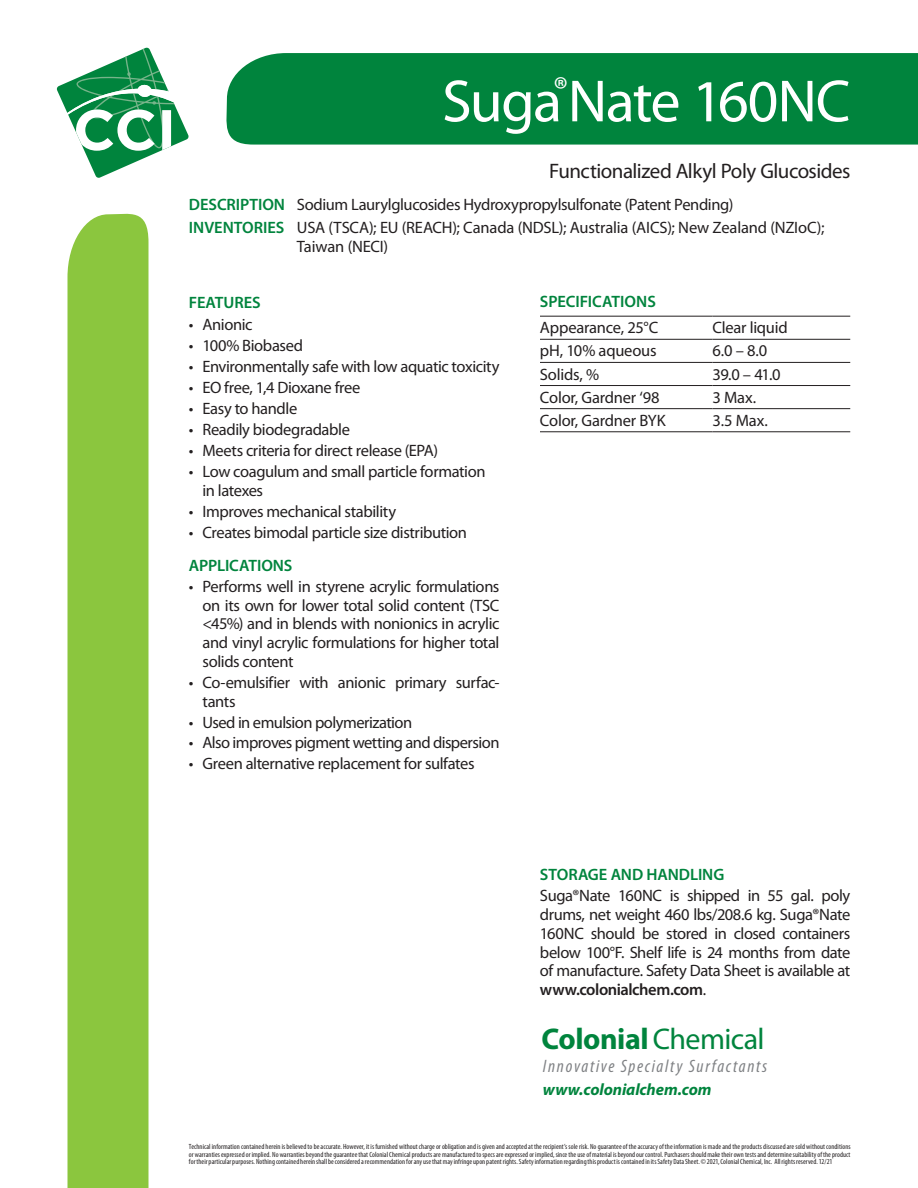
<style>
.page{position:relative;width:918px;height:1188px;background:#fff}
.page>*{position:absolute;margin:0;border:0;box-sizing:border-box;transform-origin:0 0}
.t1{font:60px "Myriad Pro";letter-spacing:-.025em;color:#fff}
.t2{font:700 30px "Myriad Pro";letter-spacing:-.015em;color:#00843d}
.t3{font:21px "Myriad Pro";letter-spacing:-.025em;color:#231f20}
.t4{font:italic condensed 18px "Myriad Pro";letter-spacing:.095em;color:#808285}
.t5{font:16.5px/18.8px "Myriad Pro";letter-spacing:-.025em;color:#231f20}
.t6{font:600 16.5px "Myriad Pro";letter-spacing:-.005em;color:#00843d}
.t7{font:italic 700 16.5px "Myriad Pro";letter-spacing:-.005em;color:#00843d}
.t8{font:condensed 7.5px/7.5px "Myriad Pro";letter-spacing:.005em;color:#231f20;text-align:justify}
.s1{font-weight:600;color:#00843d}
.s2{font-weight:600}
.s3{font-weight:400}
</style>
<div class="page">
<div style="left:226px;top:53px;width:692px;height:92px;background:#00843d"></div>
<svg style="left:56px;top:47px;width:133px;height:131px"></svg>
<div style="left:68px;top:213px;width:80px;height:975px;background:#8bc63e"></div>
<hr style="left:713px;top:316px;width:137px;height:1px;background:#231f20">
<hr style="left:540px;top:339px;width:173px;height:1px;background:#231f20">
<hr style="left:713px;top:339px;width:137px;height:1px;background:#231f20">
<hr style="left:540px;top:362px;width:173px;height:1px;background:#231f20">
<hr style="left:713px;top:362px;width:137px;height:1px;background:#231f20">
<hr style="left:540px;top:385px;width:173px;height:1px;background:#231f20">
<hr style="left:713px;top:385px;width:137px;height:1px;background:#231f20">
<hr style="left:540px;top:408px;width:173px;height:1px;background:#231f20">
<hr style="left:713px;top:408px;width:137px;height:1px;background:#231f20">
<hr style="left:540px;top:431px;width:173px;height:1px;background:#231f20">
<hr style="left:713px;top:431px;width:137px;height:1px;background:#231f20">
<hr style="left:540px;top:316px;width:173px;height:1px;background:#231f20">
<p class="t1" style="left:442px;top:64px;width:410px">Suga<sup>®</sup>Nate 160NC</p>
<p class="t3" style="left:549px;top:158px;width:303px">Functionalized Alkyl Poly Glucosides</p>
<p class="t5" style="left:189px;top:195px;width:546px"><span class="s1">DESCRIPTION</span> Sodium Laurylglucosides Hydroxypropylsulfonate (Patent Pending)</p>
<p class="t5" style="left:297px;top:217px;width:529px;line-height:19.5px;text-indent:-108px"><span class="s1">INVENTORIES</span> USA (TSCA); EU (REACH); Canada (NDSL); Australia (AICS); New Zealand (NZIoC);<br>Taiwan (NECI)</p>
<p class="t6" style="left:189px;top:292px;width:73px">FEATURES</p>
<p class="t5" style="left:189px;top:315px;width:65px">• Anionic</p>
<p class="t5" style="left:189px;top:336px;width:116px">• 100% Biobased</p>
<p class="t5" style="left:189px;top:357px;width:312px">• Environmentally safe with low aquatic toxicity</p>
<p class="t5" style="left:189px;top:378px;width:173px">• EO free, 1,4 Dioxane free</p>
<p class="t5" style="left:189px;top:399px;width:110px">• Easy to handle</p>
<p class="t5" style="left:189px;top:420px;width:162px">• Readily biodegradable</p>
<p class="t5" style="left:189px;top:441px;width:251px">• Meets criteria for direct release (EPA)</p>
<p class="t5" style="left:202px;top:462px;width:285px;text-indent:-13px">• Low coagulum and small particle formation in latexes</p>
<p class="t5" style="left:189px;top:502px;width:209px">• Improves mechanical stability</p>
<p class="t5" style="left:189px;top:523px;width:280px">• Creates bimodal particle size distribution</p>
<p class="t6" style="left:189px;top:555px;width:105px">APPLICATIONS</p>
<p class="t5" style="left:202px;top:577px;width:299px;text-align:justify;text-indent:-13px">• Performs well in styrene acrylic formulations on its own for lower total solid content (TSC &lt;45%) and in blends with nonionics in acrylic and vinyl acrylic formulations for higher total solids content</p>
<p class="t5" style="left:202px;top:673px;width:299px;text-indent:-13px">• Co-emulsifier with anionic primary surfac&shy;tants</p>
<p class="t5" style="left:189px;top:712px;width:225px">• Used in emulsion polymerization</p>
<p class="t5" style="left:189px;top:733px;width:312px">• Also improves pigment wetting and dispersion</p>
<p class="t5" style="left:189px;top:754px;width:287px">• Green alternative replacement for sulfates</p>
<p class="t6" style="left:540px;top:291px;width:117px">SPECIFICATIONS</p>
<p class="t5" style="left:540px;top:318px;width:120px">Appearance, 25°C</p>
<p class="t5" style="left:713px;top:318px;width:77px">Clear liquid</p>
<p class="t5" style="left:540px;top:341px;width:118px">pH, 10% aqueous</p>
<p class="t5" style="left:713px;top:341px;width:56px">6.0 – 8.0</p>
<p class="t5" style="left:540px;top:364px;width:61px">Solids, %</p>
<p class="t5" style="left:713px;top:364px;width:70px">39.0 – 41.0</p>
<p class="t5" style="left:540px;top:387px;width:121px">Color, Gardner ‘98</p>
<p class="t5" style="left:713px;top:387px;width:45px">3 Max.</p>
<p class="t5" style="left:540px;top:411px;width:127px">Color, Gardner BYK</p>
<p class="t5" style="left:713px;top:411px;width:57px">3.5 Max.</p>
<p class="t6" style="left:540px;top:864px;width:186px">STORAGE AND HANDLING</p>
<p class="t5" style="left:540px;top:886px;width:312px;text-align:justify">Suga®Nate 160NC is shipped in 55 gal. poly drums, net weight 460 lbs/208.6 kg. Suga®Nate 160NC should be stored in closed containers below 100°F. Shelf life is 24 months from date of manufacture. Safety Data Sheet is available at <span class="s2">www.colonialchem.com</span>.</p>
<p class="t2" style="left:541px;top:1019px;width:225px">Colonial <span class="s3">Chemical</span></p>
<p class="t4" style="left:543px;top:1055px;width:226px">Innovative Specialty Surfactants</p>
<p class="t7" style="left:543px;top:1079px;width:170px">www.colonialchem.com</p>
<p class="t8" style="left:189px;top:1143px;width:663px">Technical information contained herein is believed to be accurate. However, it is furnished without charge or obligation and is given and accepted at the recipient’s sole risk. No guarantee of the accuracy of the information is made and the products discussed are sold without conditions or warranties expressed or implied. No warranties beyond the guarantee that Colonial Chemical products are manufactured to specs are expressed or implied, since the use of material is beyond our control. Purchasers should make their own tests and determine suitability of the product for their particular purposes. Nothing contained herein shall be considered a recommendation for any use that may infringe upon patent rights. Safety information regarding this product is contained in its Safety Data Sheet. © 2021, Colonial Chemical, Inc. All rights reserved. 12/21</p>
</div>
